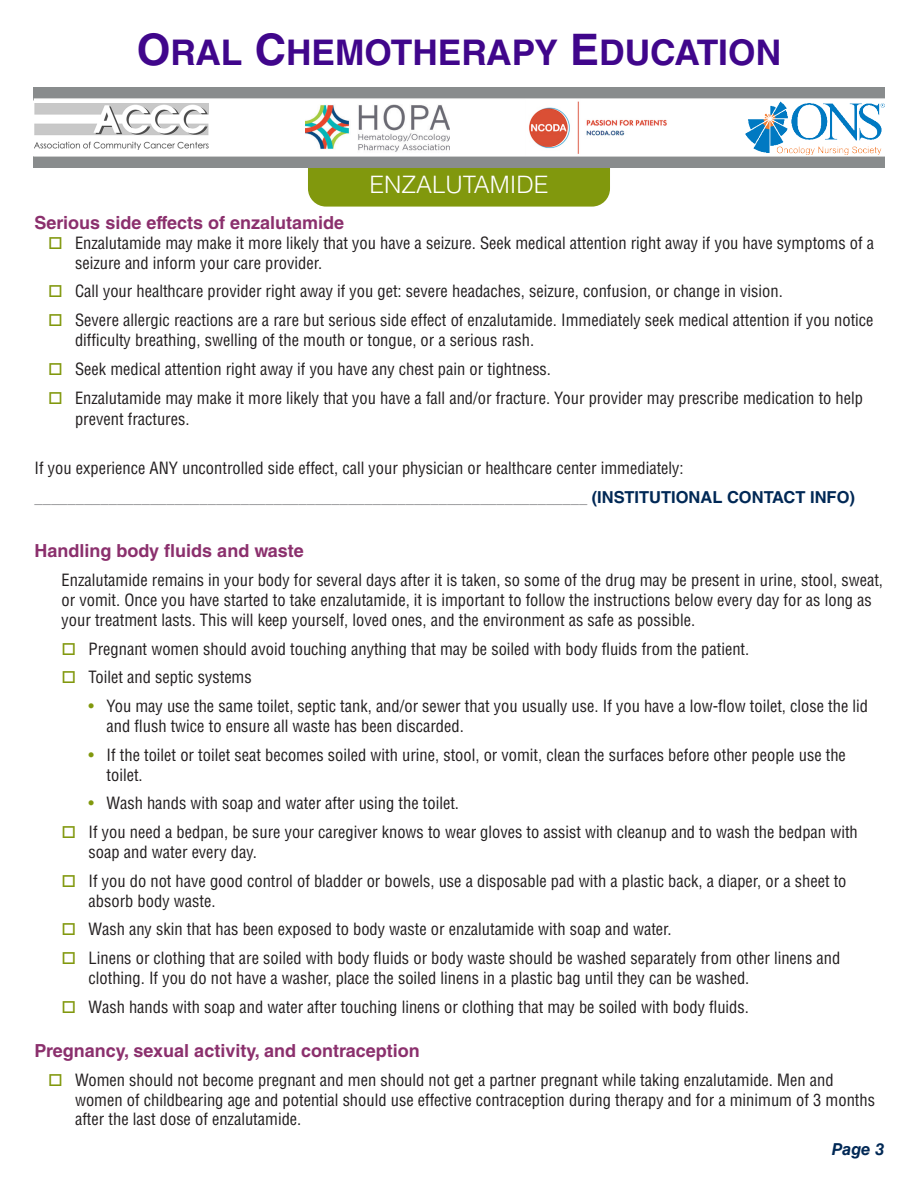
<style>
.page{position:relative;width:918px;height:1188px;background:#fff}
.page>*{position:absolute;margin:0;border:0;box-sizing:border-box;transform-origin:0 0}
.t1{font:700 35.4px "Helvetica LT Std";color:#40068b}
.t2{font:300 24px "Helvetica LT Std";color:#fff}
.subhead{font:700 18px "Helvetica LT Std";color:#8b306d}
.text_no_indent{font:700 18px "Helvetica LT Std";color:#8b306d}
.text{font:condensed 16.5px/19.8px "Helvetica LT Std";color:#231f20}
.table_bullet_point{font:condensed 16.5px/19.8px "Helvetica LT Std";color:#231f20}
.contact_info_head{font:condensed 16.5px "Helvetica LT Std";color:#8a8b8d}
.text_no_indent-2{font:condensed 16.5px "Helvetica LT Std";color:#231f20}
.t3{font:italic 700 16.5px "Helvetica LT Std";color:#002855}
.s1{font-size:43.5px}
.s2{color:#81980d}
.s3{font-weight:700;font-stretch:normal;color:#002855}
</style>
<div class="page">
<div style="left:308px;top:140px;width:302px;height:67px;background:#81980d;border-radius:18px"></div>
<div style="left:34px;top:88px;width:850px;height:79px;background:#898c8d"></div>
<div style="left:34px;top:98px;width:852px;height:58px;background:#fff;border:2px solid #fff"></div>
<img style="left:305px;top:104px;width:145px;height:50px">
<img style="left:745px;top:101px;width:140px;height:53px">
<img style="left:34px;top:104px;width:175px;height:45px">
<img style="left:525px;top:99px;width:145px;height:57px">
<h1 class="t1" style="left:137px;top:31px;width:646px"><span class="s1">O</span>RAL <span class="s1">C</span>HEMOTHERAPY <span class="s1">E</span>DUCATION</h1>
<h2 class="t2" style="left:369px;top:169px;width:181px">ENZALUTAMIDE</h2>
<p class="text_no_indent" style="left:35px;top:212px;width:311px">Serious side effects of enzalutamide</p>
<p class="text" style="left:75px;top:233px;width:801px;text-indent:-27px"><span class="s2">□</span> Enzalutamide may make it more likely that you have a seizure. Seek medical attention right away if you have symptoms of a seizure and inform your care provider.</p>
<p class="text" style="left:48px;top:281px;width:736px"><span class="s2">□</span> Call your healthcare provider right away if you get: severe headaches, seizure, confusion, or change in vision.</p>
<p class="text" style="left:75px;top:310px;width:800px;text-indent:-27px"><span class="s2">□</span> Severe allergic reactions are a rare but serious side effect of enzalutamide. Immediately seek medical attention if you notice difficulty breathing, swelling of the mouth or tongue, or a serious rash.</p>
<p class="text" style="left:48px;top:359px;width:505px"><span class="s2">□</span> Seek medical attention right away if you have any chest pain or tightness.</p>
<p class="text" style="left:75px;top:387px;width:790px;line-height:21.6px;text-indent:-27px"><span class="s2">□</span> Enzalutamide may make it more likely that you have a fall and/or fracture. Your provider may prescribe medication to help prevent fractures.</p>
<p class="text_no_indent-2" style="left:35px;top:457px;width:651px">If you experience ANY uncontrolled side effect, call your physician or healthcare center immediately:</p>
<p class="contact_info_head" style="left:35px;top:486px;width:822px">___________________________________________________________________ <span class="s3">(INSTITUTIONAL CONTACT INFO)</span></p>
<p class="subhead" style="left:35px;top:540px;width:271px">Handling body fluids and waste</p>
<p class="text" style="left:62px;top:570px;width:823px">Enzalutamide remains in your body for several days after it is taken, so some of the drug may be present in urine, stool, sweat, or vomit. Once you have started to take enzalutamide, it is important to follow the instructions below every day for as long as your treatment lasts. This will keep yourself, loved ones, and the environment as safe as possible.</p>
<p class="text" style="left:62px;top:639px;width:689px"><span class="s2">□</span> Pregnant women should avoid touching anything that may be soiled with body fluids from the patient.</p>
<p class="text" style="left:62px;top:667px;width:192px"><span class="s2">□</span> Toilet and septic systems</p>
<p class="table_bullet_point" style="left:107px;top:696px;width:763px;text-indent:-18px"><span class="s2">•</span> You may use the same toilet, septic tank, and/or sewer that you usually use. If you have a low-flow toilet, close the lid and flush twice to ensure all waste has been discarded.</p>
<p class="table_bullet_point" style="left:107px;top:745px;width:741px;text-indent:-18px"><span class="s2">•</span> If the toilet or toilet seat becomes soiled with urine, stool, or vomit, clean the surfaces before other people use the toilet.</p>
<p class="table_bullet_point" style="left:89px;top:793px;width:372px"><span class="s2">•</span> Wash hands with soap and water after using the toilet.</p>
<p class="text" style="left:89px;top:822px;width:771px;text-indent:-27px"><span class="s2">□</span> If you need a bedpan, be sure your caregiver knows to wear gloves to assist with cleanup and to wash the bedpan with soap and water every day.</p>
<p class="text" style="left:89px;top:871px;width:759px;text-indent:-27px"><span class="s2">□</span> If you do not have good control of bladder or bowels, use a disposable pad with a plastic back, a diaper, or a sheet to absorb body waste.</p>
<p class="text" style="left:62px;top:919px;width:612px"><span class="s2">□</span> Wash any skin that has been exposed to body waste or enzalutamide with soap and water.</p>
<p class="text" style="left:89px;top:948px;width:753px;text-indent:-27px"><span class="s2">□</span> Linens or clothing that are soiled with body fluids or body waste should be washed separately from other linens and clothing. If you do not have a washer, place the soiled linens in a plastic bag until they can be washed.</p>
<p class="text" style="left:62px;top:997px;width:689px"><span class="s2">□</span> Wash hands with soap and water after touching linens or clothing that may be soiled with body fluids.</p>
<p class="subhead" style="left:35px;top:1040px;width:387px">Pregnancy, sexual activity, and contraception</p>
<p class="text" style="left:75px;top:1070px;width:802px;text-indent:-27px"><span class="s2">□</span> Women should not become pregnant and men should not get a partner pregnant while taking enzalutamide. Men and women of childbearing age and potential should use effective contraception during therapy and for a minimum of 3 months after the last dose of enzalutamide.</p>
<p class="t3" style="left:832px;top:1139px;width:54px">Page 3</p>
</div>
